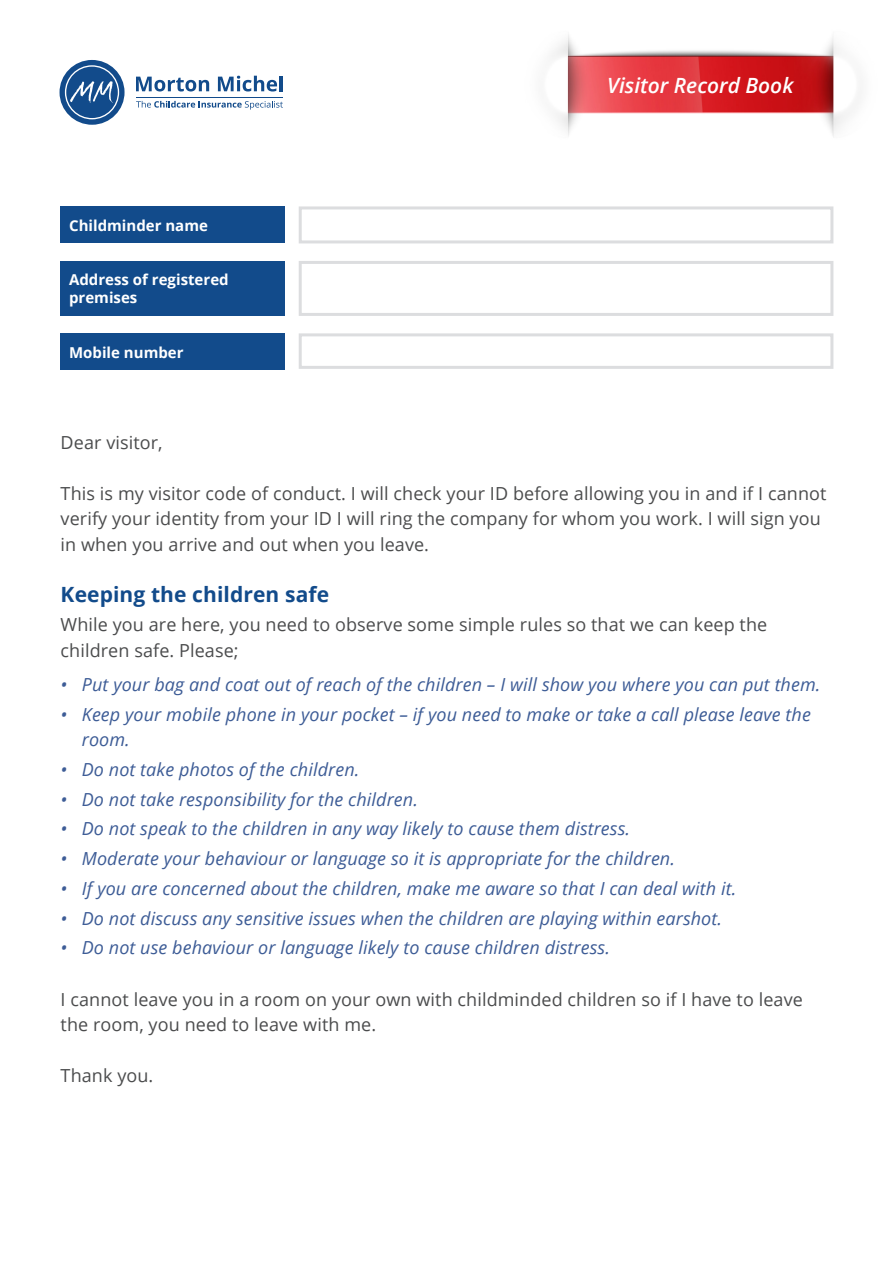
<style>
.page{position:relative;width:893px;height:1263px;background:#fff}
.page>*{position:absolute;margin:0;border:0;box-sizing:border-box;transform-origin:0 0}
.t1{font:700 21px "Open Sans";letter-spacing:.005em;color:#124b8b}
.t2{font:italic 600 21px "Open Sans";color:#fff}
.t3{font:italic 18px/25.5px "Open Sans";letter-spacing:.005em;color:#3d5c96}
.t4{font:18px/25.5px "Open Sans";letter-spacing:.005em;color:#4b4c4d}
.t5{font:700 15px/18px "Open Sans";color:#fff}
</style>
<div class="page">
<img style="left:552px;top:34px;width:298px;height:103px">
<svg style="left:59px;top:60px;width:66px;height:65px"></svg>
<svg style="left:136px;top:77px;width:73px;height:14px"></svg>
<svg style="left:218px;top:76px;width:59px;height:15px"></svg>
<hr style="left:280px;top:76px;width:3px;height:15px;background:#124b8b">
<hr style="left:136px;top:97px;width:147px;height:1px;background:#124b8b">
<svg style="left:136px;top:101px;width:147px;height:9px"></svg>
<div style="left:61px;top:206px;width:224px;height:37px;background:#124b8b"></div>
<div style="left:61px;top:261px;width:224px;height:55px;background:#124b8b"></div>
<div style="left:61px;top:333px;width:224px;height:37px;background:#124b8b"></div>
<div style="left:299px;top:206px;width:534px;height:37px;background:#fff;border:3px solid #dcdddf"></div>
<div style="left:299px;top:261px;width:534px;height:55px;background:#fff;border:3px solid #dcdddf"></div>
<div style="left:299px;top:333px;width:534px;height:36px;background:#fff;border:3px solid #dcdddf"></div>
<p class="t5" style="left:69px;top:216px;width:140px">Childminder name</p>
<p class="t5" style="left:69px;top:270px;width:161px">Address of registered premises</p>
<p class="t5" style="left:69px;top:343px;width:116px">Mobile number</p>
<p class="t2" style="left:607px;top:71px;width:188px">Visitor Record Book</p>
<p class="t4" style="left:61px;top:429px;width:104px">Dear visitor,</p>
<p class="t4" style="left:61px;top:480px;width:767px">This is my visitor code of conduct. I will check your ID before allowing you in and if I cannot verify your identity from your ID I will ring the company for whom you work. I will sign you in when you arrive and out when you leave.</p>
<p class="t1" style="left:61px;top:579px;width:270px">Keeping the children safe</p>
<p class="t4" style="left:61px;top:612px;width:708px">While you are here, you need to observe some simple rules so that we can keep the children safe. Please;</p>
<p class="t3" style="left:61px;top:671px;width:761px">• Put your bag and coat out of reach of the children – I will show you where you can put them.</p>
<p class="t3" style="left:82px;top:701px;width:730px;text-indent:-21px">• Keep your mobile phone in your pocket – if you need to make or take a call please leave the room.</p>
<p class="t3" style="left:61px;top:756px;width:300px">• Do not take photos of the children.</p>
<p class="t3" style="left:61px;top:786px;width:359px">• Do not take responsibility for the children.</p>
<p class="t3" style="left:61px;top:816px;width:571px">• Do not speak to the children in any way likely to cause them distress.</p>
<p class="t3" style="left:61px;top:845px;width:616px">• Moderate your behaviour or language so it is appropriate for the children.</p>
<p class="t3" style="left:61px;top:875px;width:677px">• If you are concerned about the children, make me aware so that I can deal with it.</p>
<p class="t3" style="left:61px;top:905px;width:663px">• Do not discuss any sensitive issues when the children are playing within earshot.</p>
<p class="t3" style="left:61px;top:935px;width:551px">• Do not use behaviour or language likely to cause children distress.</p>
<p class="t4" style="left:61px;top:986px;width:744px">I cannot leave you in a room on your own with childminded children so if I have to leave the room, you need to leave with me.</p>
<p class="t4" style="left:61px;top:1062px;width:94px">Thank you.</p>
</div>
